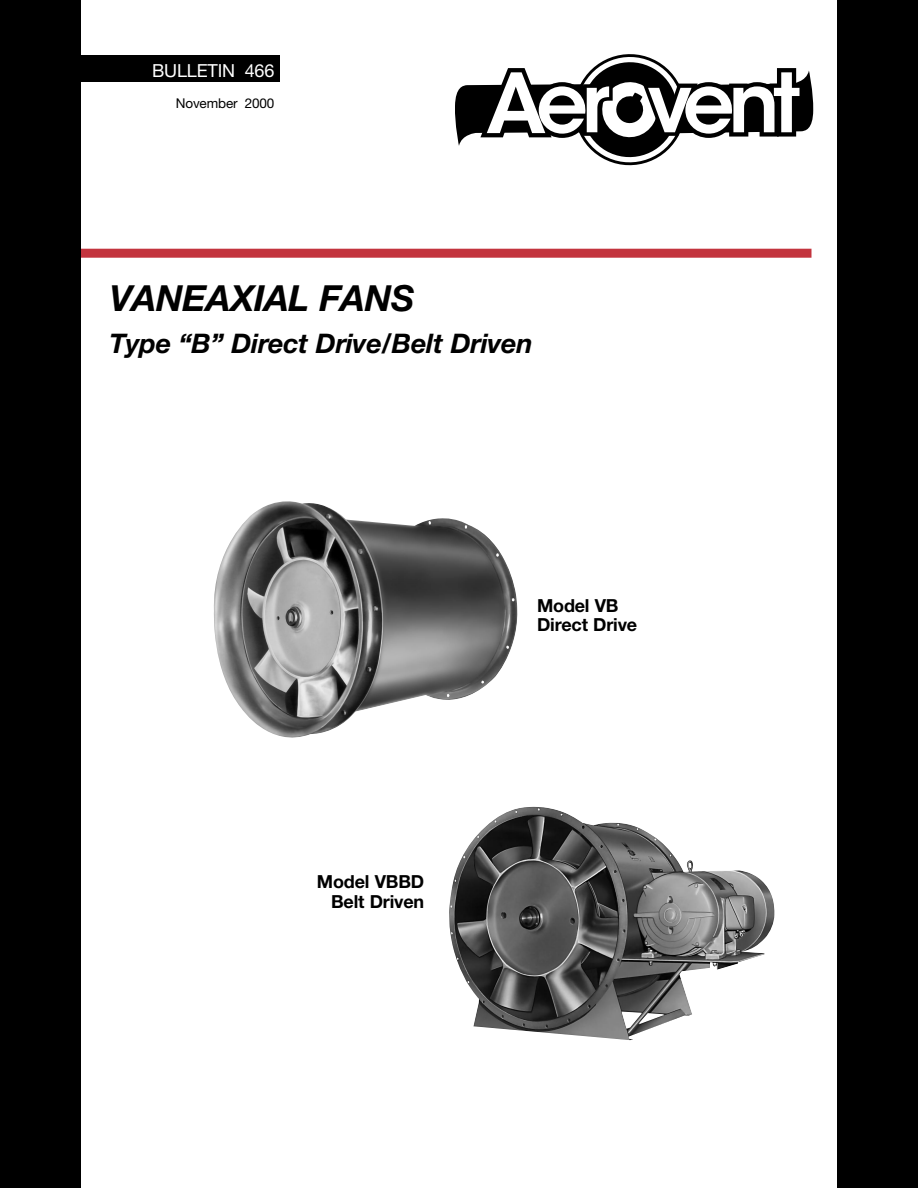
<style>
.page{position:relative;width:918px;height:1188px;background:#fff}
.page>*{position:absolute;margin:0;border:0;box-sizing:border-box;transform-origin:0 0}
.t1{font:italic 700 36px "Helvetica Neue";letter-spacing:-.01em;color:#000}
.t2{font:italic 700 27px "Helvetica Neue";letter-spacing:-.01em;color:#000}
.t3{font:700 18px/19.5px "Helvetica Neue";letter-spacing:-.01em;color:#000}
.t4{font:18px "Helvetica Neue";letter-spacing:-.01em;color:#fff}
.t5{font:13.5px "Helvetica Neue";letter-spacing:-.01em;color:#000}
</style>
<div class="page">
<img style="left:214px;top:501px;width:304px;height:237px">
<img style="left:449px;top:806px;width:326px;height:234px">
<div style="left:837px;top:0;width:81px;height:1188px;background:#000"></div>
<div style="left:78px;top:55px;width:202px;height:27px;background:#000"></div>
<svg style="left:455px;top:54px;width:358px;height:111px"></svg>
<div style="left:63px;top:249px;width:749px;height:9px;background:#c3343e"></div>
<div style="left:0;top:0;width:81px;height:1188px;background:#000"></div>
<p class="t4" style="left:152px;top:60px;width:124px">BULLETIN 466</p>
<p class="t5" style="left:176px;top:95px;width:100px">November 2000</p>
<h1 class="t1" style="left:110px;top:276px;width:307px">VANEAXIAL FANS</h1>
<h2 class="t2" style="left:110px;top:327px;width:425px">Type “B” Direct Drive/Belt Driven</h2>
<p class="t3" style="left:317px;top:872px;width:109px;text-align:right">Model VBBD<br>Belt Driven</p>
<p class="t3" style="left:537px;top:595px;width:102px">Model VB<br>Direct Drive</p>
</div>
